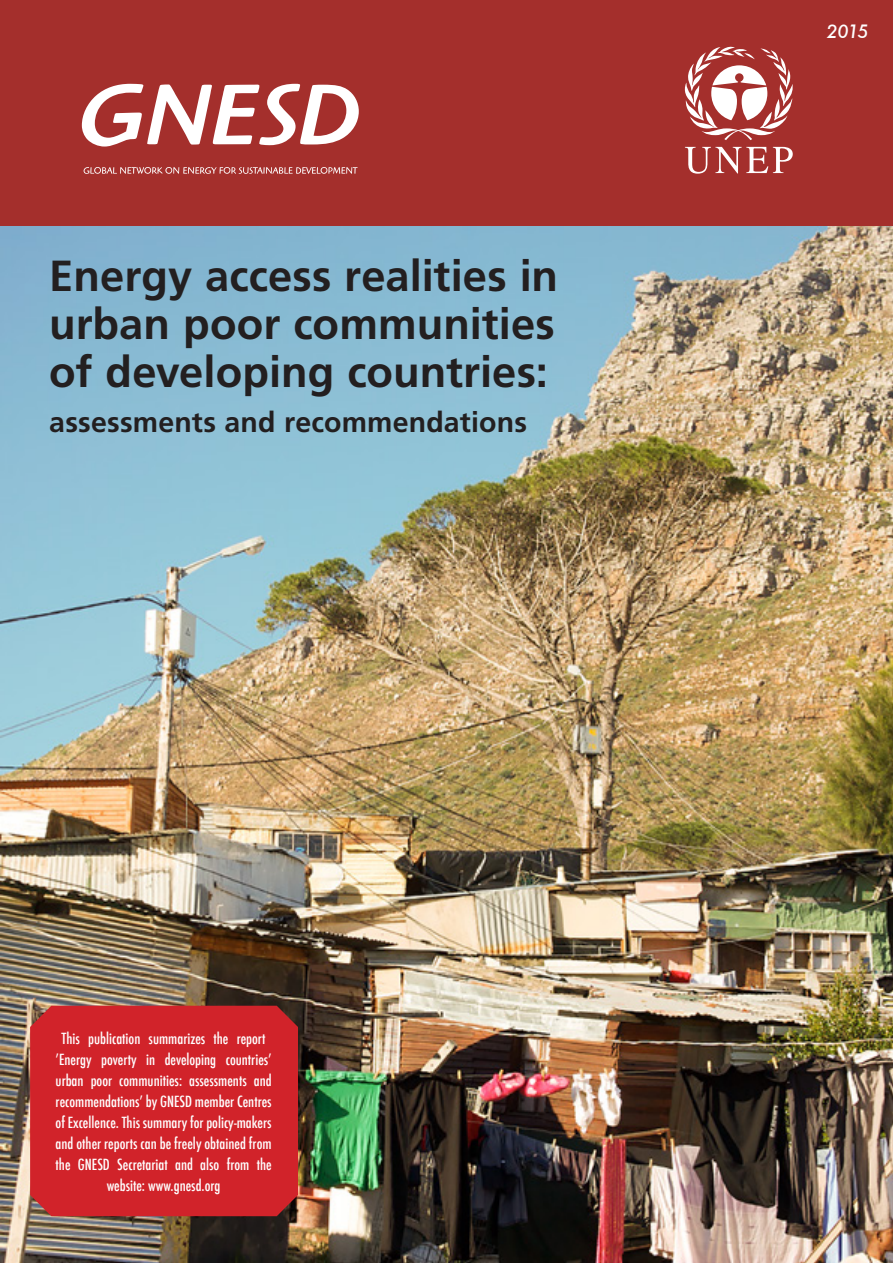
<style>
.page{position:relative;width:893px;height:1263px;background:#fff}
.page>*{position:absolute;margin:0;border:0;box-sizing:border-box;transform-origin:0 0}
.t1{font:700 43.5px/48px "Frutiger LT";color:#231f20;text-align:justify}
.t2{font:700 28.5px "Frutiger LT";letter-spacing:.005em;color:#231f20}
.t3{font:italic 500 18px "Futura";color:#fff}
.t4{font:500 condensed 15px/21px "Futura";color:#fff;text-align:center}
</style>
<div class="page">
<img style="left:0;top:225px;width:893px;height:1038px">
<div style="left:0;top:0;width:893px;height:225px;background:#a42f2c"></div>
<svg style="left:684px;top:47px;width:109px;height:93px"></svg>
<svg style="left:685px;top:147px;width:108px;height:27px"></svg>
<svg style="left:82px;top:84px;width:277px;height:63px"></svg>
<svg style="left:84px;top:167px;width:274px;height:7px"></svg>
<div style="left:30px;top:1006px;width:268px;height:210px;background:#d1232a"></div>
<p class="t1" style="left:49px;top:252px;width:510px">Energy access realities in urban poor communities of developing countries:</p>
<p class="t2" style="left:49px;top:406px;width:479px">assessments and recommendations</p>
<p class="t4" style="left:56px;top:1028px;width:218px">This publication summarizes the report ’-Energy -poverty in -developing countries’ urban poor -communities: -assessments and recommendations’ by GNESD member -Centres of Excellence. This summary for policy--makers and other reports can be freely -obtained from the GNESD Secretariat and also from the -website: www.gnesd.org</p>
<p class="t3" style="left:826px;top:19px;width:44px">2015</p>
</div>
